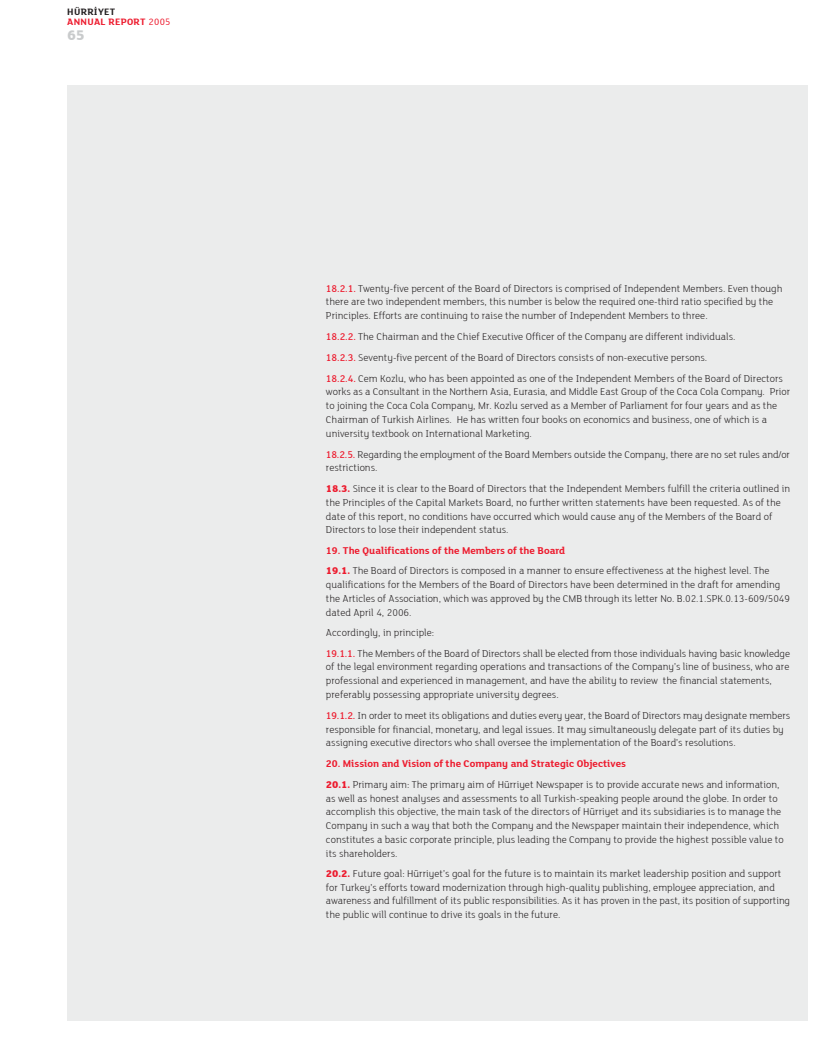
<style>
.page{position:relative;width:815px;height:1063px;background:#fff}
.page>*{position:absolute;margin:0;border:0;box-sizing:border-box;transform-origin:0 0}
.t1{font:800 15px "FS Lola";color:#c9cbcc}
.t2{font:300 10.62px/13.8px "FS Lola";color:#231f20}
.t3{font:700 10px/10px "FS Lola";letter-spacing:.03em;color:#ed1b2e}
.s1{color:#231f20}
.s2{font-weight:400}
.s3{font-weight:500;color:#ed1b2e}
.s4{font-weight:800;color:#ed1b2e}
.s5{font-weight:700;color:#ed1b2e}
</style>
<div class="page">
<div style="left:67px;top:85px;width:741px;height:935px;background:#ebecec"></div>
<p class="t3" style="left:67px;top:6px;width:105px"><span class="s1">HÜRR‹YET<br></span>ANNUAL REPORT <span class="s2">2005</span></p>
<h1 class="t1" style="left:67px;top:24px;width:19px">65</h1>
<p class="t2" style="left:326px;top:281px;width:458px"><span class="s3">18.2.1.</span> Twenty-five percent of the Board of Directors is comprised of Independent Members. Even though there are two independent members, this number is below the required one-third ratio specified by the<br>Principles. Efforts are continuing to raise the number of Independent Members to three.</p>
<p class="t2" style="left:326px;top:326px;width:458px;line-height:20.9px"><span class="s3">18.2.2.</span> The Chairman and the Chief Executive Officer of the Company are different individuals.<br><span class="s3">18.2.3.</span> Seventy-five percent of the Board of Directors consists of non-executive persons.<br><span class="s3">18.2.4.</span> Cem Kozlu, who has been appointed as one of the Independent Members of the Board of Directors</p>
<p class="t2" style="left:326px;top:385px;width:466px">works as a Consultant in the Northern Asia, Eurasia, and Middle East Group of the Coca Cola Company. Prior to joining the Coca Cola Company, Mr. Kozlu served as a Member of Parliament for four years and as the Chairman of Turkish Airlines. He has written four books on economics and business, one of which is a university textbook on International Marketing.</p>
<p class="t2" style="left:326px;top:447px;width:466px"><span class="s3">18.2.5.</span> Regarding the employment of the Board Members outside the Company, there are no set rules and/or restrictions.</p>
<p class="t2" style="left:326px;top:481px;width:466px"><span class="s4">18.3.</span> Since it is clear to the Board of Directors that the Independent Members fulfill the criteria outlined in the Principles of the Capital Markets Board, no further written statements have been requested. As of the date of this report, no conditions have occurred which would cause any of the Members of the Board of Directors to lose their independent status.</p>
<p class="t2" style="left:326px;top:539px;width:445px;line-height:20.9px"><span class="s5">19. The Qualifications of the Members of the Board<br></span><span class="s4">19.1.</span> The Board of Directors is composed in a manner to ensure effectiveness at the highest level. The</p>
<p class="t2" style="left:326px;top:577px;width:466px">qualifications for the Members of the Board of Directors have been determined in the draft for amending the Articles of Association, which was approved by the CMB through its letter No. B.02.1.SPK.0.13-609/5049 dated April 4, 2006.</p>
<p class="t2" style="left:326px;top:621px;width:466px;line-height:20.9px">Accordingly, in principle:<br><span class="s3">19.1.1.</span> The Members of the Board of Directors shall be elected from those individuals having basic knowledge</p>
<p class="t2" style="left:326px;top:659px;width:465px">of the legal environment regarding operations and transactions of the Company’s line of business, who are professional and experienced in management, and have the ability to review the financial statements, preferably possessing appropriate university degrees.</p>
<p class="t2" style="left:326px;top:708px;width:466px"><span class="s3">19.1.2.</span> In order to meet its obligations and duties every year, the Board of Directors may designate members responsible for financial, monetary, and legal issues. It may simultaneously delegate part of its duties by assigning executive directors who shall oversee the implementation of the Board’s resolutions.</p>
<p class="t2" style="left:326px;top:752px;width:455px;line-height:20.9px"><span class="s5">20. Mission and Vision of the Company and Strategic Objectives<br></span><span class="s4">20.1.</span> Primary aim: The primary aim of Hürriyet Newspaper is to provide accurate news and information,</p>
<p class="t2" style="left:326px;top:791px;width:459px">as well as honest analyses and assessments to all Turkish-speaking people around the globe. In order to accomplish this objective, the main task of the directors of Hürriyet and its subsidiaries is to manage the Company in such a way that both the Company and the Newspaper maintain their independence, which constitutes a basic corporate principle, plus leading the Company to provide the highest possible value to its shareholders.</p>
<p class="t2" style="left:326px;top:866px;width:466px"><span class="s4">20.2.</span> Future goal: Hürriyet’s goal for the future is to maintain its market leadership position and support for Turkey’s efforts toward modernization through high-quality publishing, employee appreciation, and awareness and fulfillment of its public responsibilities. As it has proven in the past, its position of supporting the public will continue to drive its goals in the future.</p>
</div>
